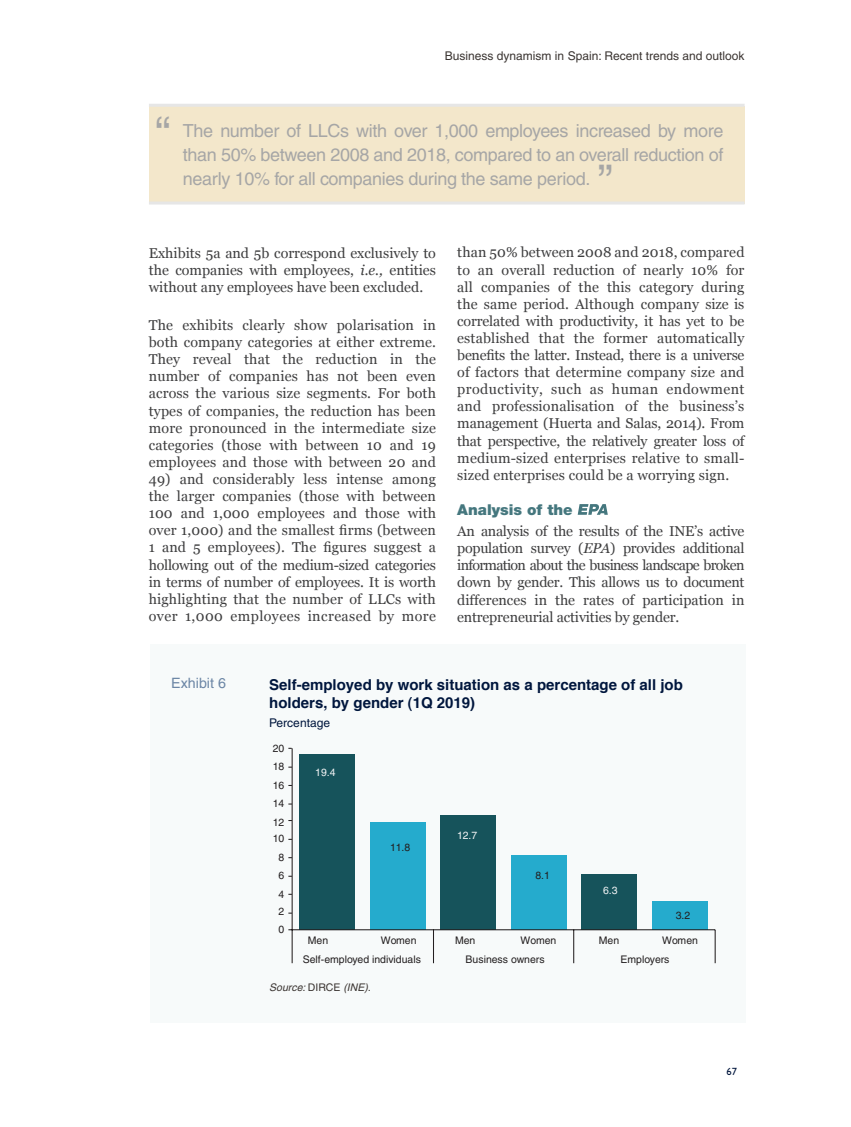
<style>
.page{position:relative;width:851px;height:1127px;background:#fff}
.page>*{position:absolute;margin:0;border:0;box-sizing:border-box;transform-origin:0 0}
._10_-_Texto_Grisete{font:45px "Helvetica";color:#a6a6a6}
._10_-_Texto_Grisete-2{font:18px/24px "Helvetica";letter-spacing:-.02em;color:#a6a6a6;text-align:justify}
._13_-_Titulo__Table{font:700 15px/18px "Helvetica";color:#00163d}
._05_-_Epigrafe{font:900 15px "Helvetica Neue";color:#45777e}
._04_-_Texto_general{font:14.25px/17.1px "Georgia";letter-spacing:.01em;color:#3e3e3f;text-align:justify}
._12_-_Palabra__Table{font:14.25px "Helvetica";color:#6c86a5}
.t1{font:12px "Helvetica";color:#3b3532}
._14_-_Subtitulo__Tab{font:12px "Helvetica";color:#00163d}
.t2{font:10.5px/18px "Helvetica";color:#231f20}
._16_-_Source__Tabla{font:italic 10.5px "Helvetica";color:#3b3532}
.t3{font:10.5px "Helvetica";color:#f2f3f4}
.t4{font:500 10.5px "Gill Sans MT Std";color:#00163d}
.s1{font-style:italic}
.s2{font-style:normal}
</style>
<div class="page">
<svg style="left:577px;top:504px;width:30px;height:11px"></svg>
<div style="left:149px;top:107px;width:595px;height:97px;background:#f3e7cb"></div>
<hr style="left:149px;top:104px;width:595px;height:3px;background:#e6e6e6">
<hr style="left:149px;top:201px;width:595px;height:3px;background:#e6e6e6">
<div style="left:150px;top:644px;width:595px;height:379px;background:#f7fafa"></div>
<div style="left:299px;top:754px;width:56px;height:176px;background:#16535b"></div>
<div style="left:370px;top:822px;width:55px;height:108px;background:#25abcd"></div>
<div style="left:440px;top:815px;width:56px;height:115px;background:#16535b"></div>
<div style="left:511px;top:855px;width:56px;height:75px;background:#25abcd"></div>
<div style="left:581px;top:874px;width:55px;height:56px;background:#16535b"></div>
<div style="left:652px;top:901px;width:55px;height:29px;background:#25abcd"></div>
<hr style="left:291px;top:748px;width:1px;height:215px;background:#231f20">
<hr style="left:288px;top:929px;width:427px;height:1px;background:#231f20">
<hr style="left:433px;top:930px;width:1px;height:33px;background:#231f20">
<hr style="left:573px;top:930px;width:1px;height:33px;background:#231f20">
<hr style="left:714px;top:930px;width:1px;height:33px;background:#231f20">
<p class="t1" style="left:445px;top:49px;width:301px">Business dynamism in Spain: Recent trends and outlook</p>
<p class="_10_-_Texto_Grisete" style="left:155px;top:107px;width:16px">“</p>
<p class="_10_-_Texto_Grisete-2" style="left:183px;top:118px;width:542px">The number of LLCs with over 1,000 employees increased by more than 50% between 2008 and 2018, compared to an overall reduction of nearly 10% for all companies during the same period.</p>
<p class="_10_-_Texto_Grisete" style="left:598px;top:155px;width:16px">”</p>
<p class="_04_-_Texto_general" style="left:149px;top:244px;width:288px">Exhibits 5a and 5b correspond exclusively to the companies with employees, <span class="s1">i.e.,</span> entities without any employees have been excluded.</p>
<p class="_04_-_Texto_general" style="left:149px;top:317px;width:288px">The exhibits clearly show polarisation in both company categories at either extreme.<br>They reveal that the reduction in the number of companies has not been even across the various size segments. For both types of companies, the reduction has been more pronounced in the intermediate size categories (those with between 10 and 19 employees and those with between 20 and</p>
<p class="_04_-_Texto_general" style="left:149px;top:471px;width:289px">49) and considerably less intense among the larger companies (those with between 100 and 1,000 employees and those with over 1,000) and the smallest firms (between 1 and 5 employees). The figures suggest a hollowing out of the medium-sized categories in terms of number of employees. It is worth highlighting that the number of LLCs with over 1,000 employees increased by more</p>
<p class="_04_-_Texto_general" style="left:457px;top:244px;width:289px">than 50% between 2008 and 2018, compared to an overall reduction of nearly 10% for all companies of the this category during the same period. Although company size is correlated with productivity, it has yet to be established that the former automatically benefits the latter. Instead, there is a universe of factors that determine company size and productivity, such as human endowment and professionalisation of the business’s management (Huerta and Salas, 2014). From that perspective, the relatively greater loss of medium-sized enterprises relative to small&shy;sized enterprises could be a worrying sign.</p>
<p class="_05_-_Epigrafe" style="left:457px;top:500px;width:117px">Analysis of the</p>
<p class="_04_-_Texto_general" style="left:457px;top:523px;width:288px">An analysis of the results of the INE’s active population survey (<span class="s1">EPA</span>) provides additional information about the business landscape broken down by gender. This allows us to document differences in the rates of participation in entrepreneurial activities by gender.</p>
<p class="_12_-_Palabra__Table" style="left:171px;top:675px;width:56px">Exhibit 6</p>
<p class="_13_-_Titulo__Table" style="left:269px;top:675px;width:415px">Self-employed by work situation as a percentage of all job holders, by gender (1Q 2019)</p>
<p class="_14_-_Subtitulo__Tab" style="left:269px;top:715px;width:62px">Percentage</p>
<p class="t2" style="left:273px;top:739px;width:13px">20<br>18</p>
<p class="t2" style="left:273px;top:777px;width:13px;line-height:17.2px">16<br>14</p>
<p class="t2" style="left:273px;top:815px;width:13px;line-height:15.8px">12<br>10</p>
<p class="t2" style="left:278px;top:848px;width:7px;text-align:justify">8<br>6<br>4<br>2<br>0</p>
<p class="t3" style="left:315px;top:766px;width:22px">19.4</p>
<p class="t2" style="left:390px;top:838px;width:22px">11.8</p>
<p class="t3" style="left:457px;top:829px;width:22px">12.7</p>
<p class="t2" style="left:535px;top:866px;width:16px">8.1</p>
<p class="t3" style="left:603px;top:884px;width:16px">6.3</p>
<p class="t2" style="left:675px;top:907px;width:16px">3.2</p>
<p class="t2" style="left:308px;top:931px;width:22px">Men</p>
<p class="t2" style="left:381px;top:931px;width:37px">Women</p>
<p class="t2" style="left:455px;top:931px;width:22px">Men</p>
<p class="t2" style="left:520px;top:931px;width:37px">Women</p>
<p class="t2" style="left:598px;top:931px;width:22px">Men</p>
<p class="t2" style="left:662px;top:931px;width:37px">Women</p>
<p class="t2" style="left:303px;top:950px;width:120px">Self-employed individuals</p>
<p class="t2" style="left:465px;top:950px;width:80px">Business owners</p>
<p class="t2" style="left:620px;top:950px;width:50px">Employers</p>
<p class="_16_-_Source__Tabla" style="left:269px;top:981px;width:103px">Source: <span class="s2">DIRCE</span> (INE).</p>
<p class="t4" style="left:726px;top:1065px;width:12px">67</p>
</div>
